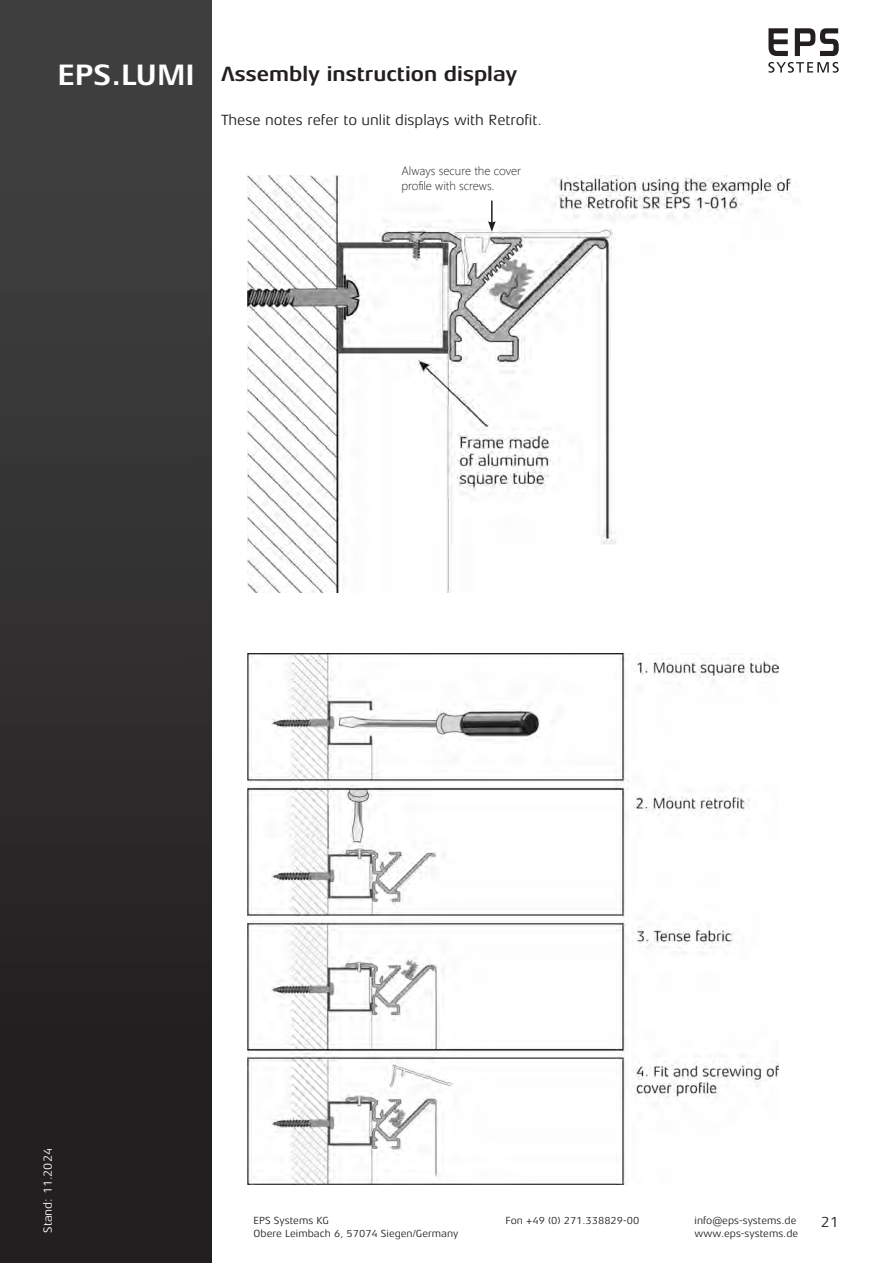
<style>
.page{position:relative;width:893px;height:1263px;background:#fff}
.page>*{position:absolute;margin:0;border:0;box-sizing:border-box;transform-origin:0 0}
.t1{font:700 30px "Aeonis LT Pro";color:#fff}
.t2{font:700 21px "Aeonis LT Pro";color:#231f20}
.t3{font:15px "Aeonis LT Pro";color:#231f20}
.t4{font:300 12px/14.4px "Segoe UI";color:#231f20}
.t5{font:12px "Aeonis LT Pro";color:#fff}
.t6{font:10.5px "Aeonis LT Pro";color:#231f20}
</style>
<div class="page">
<div style="left:0;top:0;width:211px;height:1263px;background:linear-gradient(to bottom,#424344,#1f1b1c)"></div>
<svg style="left:768px;top:28px;width:20px;height:28px"></svg>
<svg style="left:795px;top:28px;width:44px;height:28px"></svg>
<svg style="left:768px;top:62px;width:71px;height:11px"></svg>
<img style="left:247px;top:175px;width:545px;height:417px">
<hr style="left:491px;top:201px;width:2px;height:23px;background:#231f20">
<svg style="left:488px;top:221px;width:8px;height:11px"></svg>
<img style="left:247px;top:654px;width:531px;height:530px">
<h1 class="t1" style="left:57px;top:58px;width:139px">EPS.LUMI</h1>
<h2 class="t2" style="left:221px;top:63px;width:298px">Assembly instruction display</h2>
<h3 class="t3" style="left:221px;top:111px;width:322px">These notes refer to unlit displays with Retrofit.</h3>
<p class="t4" style="left:401px;top:163px;width:121px">Always secure the cover profile with screws.</p>
<p class="t5" style="left:41px;top:1233px;width:86px;rotate:-90deg">Stand: 11.2024</p>
<p class="t6" style="left:254px;top:1215px;width:77px">EPS Systems KG</p>
<p class="t6" style="left:506px;top:1215px;width:135px">Fon +49 (0) 271.338829-00</p>
<p class="t6" style="left:695px;top:1215px;width:103px">info@eps-systems.de</p>
<p class="t6" style="left:254px;top:1227px;width:206px">Obere Leimbach 6, 57074 Siegen/Germany</p>
<p class="t6" style="left:695px;top:1227px;width:105px">www.eps-systems.de</p>
<h3 class="t3" style="left:821px;top:1214px;width:19px">21</h3>
</div>
